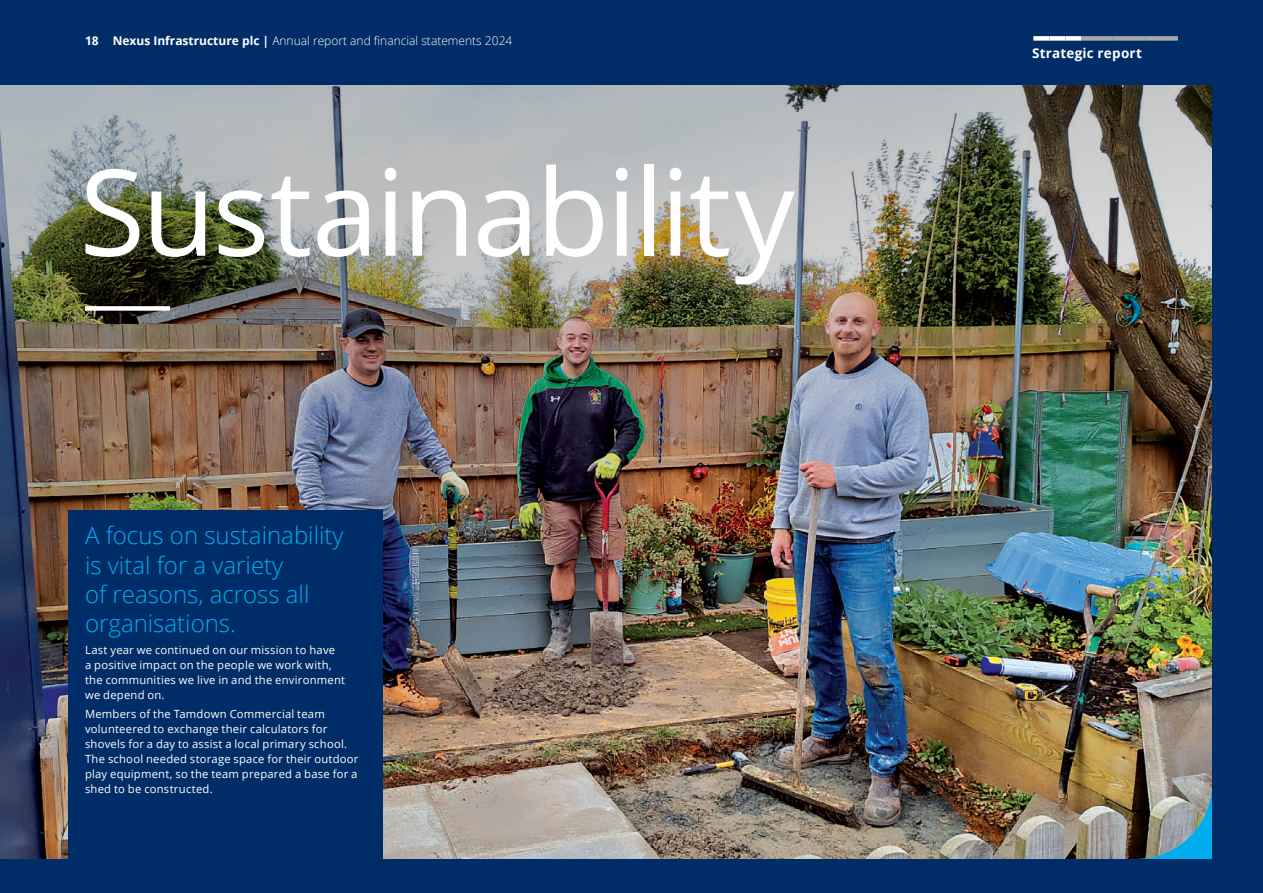
<style>
.page{position:relative;width:1263px;height:893px;background:#002d67}
.page>*{position:absolute;margin:0;border:0;box-sizing:border-box;transform-origin:0 0}
.t1{font:120px "Open Sans";letter-spacing:-.025em;color:#fff}
.t2{font:300 24px/29.2px "Open Sans";color:#00aeef}
.t3{font:700 13.5px "Open Sans";letter-spacing:.015em;color:#fff}
.t4{font:300 12px "Open Sans";color:#fff}
.t5{font:11.25px/15px "Open Sans";letter-spacing:.02em;color:#fff}
.s1{font-weight:700}
</style>
<div class="page">
<img style="left:0;top:85px;width:1212px;height:774px">
<div style="left:85px;top:306px;width:85px;height:5px;background:#fff"></div>
<div style="left:68px;top:510px;width:315px;height:349px;background:#002d67"></div>
<div style="left:1033px;top:36px;width:16px;height:5px;background:#fff"></div>
<div style="left:1049px;top:36px;width:16px;height:5px;background:#fff"></div>
<div style="left:1065px;top:36px;width:16px;height:5px;background:#fff"></div>
<div style="left:1081px;top:36px;width:33px;height:5px;background:#a8a9ad"></div>
<div style="left:1114px;top:36px;width:32px;height:5px;background:#a8a9ad"></div>
<div style="left:1146px;top:36px;width:32px;height:5px;background:#a8a9ad"></div>
<p class="t4" style="left:85px;top:32px;width:429px"><span class="s1">18 Nexus Infrastructure plc |</span> Annual report and financial statements 2024</p>
<h1 class="t1" style="left:79px;top:130px;width:717px">Sustainability</h1>
<h2 class="t2" style="left:85px;top:520px;width:260px">A focus on sustainability is vital for a variety<br>of reasons, across all organisations.</h2>
<p class="t5" style="left:85px;top:642px;width:262px">Last year we continued on our mission to have<br>a positive impact on the people we work with, the communities we live in and the environment we depend on.</p>
<p class="t5" style="left:85px;top:706px;width:275px">Members of the Tamdown Commercial team volunteered to exchange their calculators for shovels for a day to assist a local primary school.<br>The school needed storage space for their outdoor play equipment, so the team prepared a base for a shed to be constructed.</p>
<p class="t3" style="left:1032px;top:44px;width:111px">Strategic report</p>
</div>
